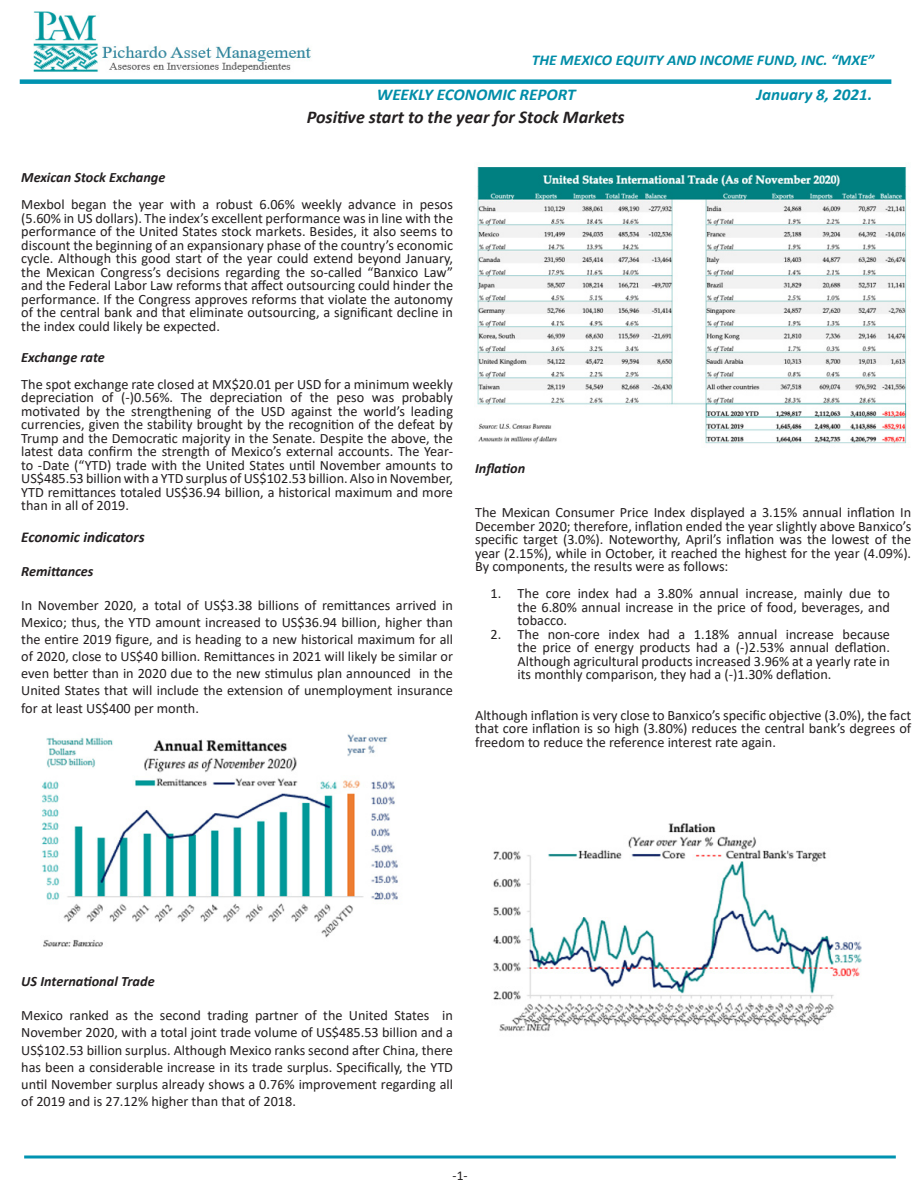
<style>
.page{position:relative;width:918px;height:1188px;background:#fff}
.page>*{position:absolute;margin:0;border:0;box-sizing:border-box;transform-origin:0 0}
.TITULO_DE_GRAFICAS{font:italic 700 18px "Calibri";color:#231f20}
.TITULO_DE_GRAFICAS-2{font:italic 700 16.5px "Calibri";color:#008da8}
.TITULO{font:italic 700 15px "Calibri";color:#008da8}
.TITULO_DE_TEXTO{font:italic 700 15px "Calibri";color:#231f20}
.TITULO_DE_TEXTO-2{font:14.25px/13.5px "Calibri";color:#231f20;text-align:justify}
.MXE{font:14.25px/13.5px "Calibri";color:#231f20;text-align:justify}
.TITULO_DE_TEXTO-3{font:italic 700 14.25px "Calibri";color:#231f20}
.TEXTO{font:13.5px "Calibri";color:#231f20}
</style>
<div class="page">
<div style="left:20px;top:79px;width:871px;height:5px;background:#0093b1"></div>
<hr style="left:24px;top:1155px;width:872px;height:3px;background:#0093b1">
<img style="left:33px;top:11px;width:278px;height:61px">
<img style="left:42px;top:734px;width:356px;height:213px">
<img style="left:477px;top:167px;width:430px;height:277px">
<img style="left:493px;top:823px;width:369px;height:208px">
<p class="TITULO" style="left:532px;top:50px;width:344px">THE MEXICO EQUITY AND INCOME FUND, INC. “MXE”</p>
<p class="TITULO_DE_GRAFICAS-2" style="left:377px;top:83px;width:200px">WEEKLY ECONOMIC REPORT</p>
<p class="TITULO_DE_GRAFICAS-2" style="left:757px;top:83px;width:117px">January 8, 2021.</p>
<p class="TITULO_DE_GRAFICAS" style="left:307px;top:105px;width:319px">Positive start to the year for Stock Markets</p>
<p class="TITULO_DE_TEXTO-3" style="left:21px;top:168px;width:146px">Mexican Stock Exchange</p>
<p class="TITULO_DE_TEXTO-2" style="left:21px;top:198px;width:433px">Mexbol began the year with a robust 6.06% weekly advance in pesos (5.60% in US dollars). The index’s excellent performance was in line with the performance of the United States stock markets. Besides, it also seems to discount the beginning of an expansionary phase of the country’s economic cycle. Although this good start of the year could extend beyond January, the Mexican Congress’s decisions regarding the so-called “Banxico Law” and the Federal Labor Law reforms that affect outsourcing could hinder the performance. If the Congress approves reforms that violate the autonomy of the central bank and that eliminate outsourcing, a significant decline in the index could likely be expected.</p>
<p class="TITULO_DE_TEXTO-3" style="left:21px;top:347px;width:85px">Exchange rate</p>
<p class="TITULO_DE_TEXTO-2" style="left:21px;top:377px;width:433px">The spot exchange rate closed at MX$20.01 per USD for a minimum weekly depreciation of (-)0.56%. The depreciation of the peso was probably motivated by the strengthening of the USD against the world’s leading currencies, given the stability brought by the recognition of the defeat by Trump and the Democratic majority in the Senate. Despite the above, the latest data confirm the strength of Mexico’s external accounts. The Year&shy;to -Date (“YTD) trade with the United States until November amounts to US$485.53 billion with a YTD surplus of US$102.53 billion. Also in November, YTD remittances totaled US$36.94 billion, a historical maximum and more than in all of 2019.</p>
<p class="TITULO_DE_TEXTO" style="left:21px;top:526px;width:125px">Economic indicators</p>
<p class="TITULO_DE_TEXTO-3" style="left:21px;top:561px;width:74px">Remittances</p>
<p class="TITULO_DE_TEXTO-2" style="left:21px;top:596px;width:433px;line-height:17.1px">In November 2020, a total of US$3.38 billions of remittances arrived in Mexico; thus, the YTD amount increased to US$36.94 billion, higher than the entire 2019 figure, and is heading to a new historical maximum for all of 2020, close to US$40 billion. Remittances in 2021 will likely be similar or even better than in 2020 due to the new stimulus plan announced in the United States that will include the extension of unemployment insurance for at least US$400 per month.</p>
<p class="TITULO_DE_TEXTO-3" style="left:475px;top:458px;width:52px">Inflation</p>
<p class="TITULO_DE_TEXTO-2" style="left:475px;top:506px;width:438px">The Mexican Consumer Price Index displayed a 3.15% annual inflation In December 2020; therefore, inflation ended the year slightly above Banxico’s specific target (3.0%). Noteworthy, April’s inflation was the lowest of the year (2.15%), while in October, it reached the highest for the year (4.09%).<br>By components, the results were as follows:</p>
<p class="MXE" style="left:518px;top:587px;width:374px">The core index had a 3.80% annual increase, mainly due to the 6.80% annual increase in the price of food, beverages, and tobacco.</p>
<p class="MXE" style="left:518px;top:627px;width:374px">The non-core index had a 1.18% annual increase because the price of energy products had a (-)2.53% annual deflation.<br>Although agricultural products increased 3.96% at a yearly rate in its monthly comparison, they had a (-)1.30% deflation.</p>
<p class="TITULO_DE_TEXTO-2" style="left:475px;top:708px;width:438px">Although inflation is very close to Banxico’s specific objective (3.0%), the fact that core inflation is so high (3.80%) reduces the central bank’s degrees of freedom to reduce the reference interest rate again.</p>
<p class="TITULO_DE_TEXTO-2" style="left:491px;top:587px;width:12px">1.</p>
<p class="TITULO_DE_TEXTO-2" style="left:491px;top:627px;width:12px">2.</p>
<p class="TITULO_DE_TEXTO-3" style="left:21px;top:971px;width:135px">US International Trade</p>
<p class="TITULO_DE_TEXTO-2" style="left:21px;top:1007px;width:433px;line-height:17.1px">Mexico ranked as the second trading partner of the United States in November 2020, with a total joint trade volume of US$485.53 billion and a US$102.53 billion surplus. Although Mexico ranks second after China, there has been a considerable increase in its trade surplus. Specifically, the YTD until November surplus already shows a 0.76% improvement regarding all of 2019 and is 27.12% higher than that of 2018.</p>
<p class="TEXTO" style="left:453px;top:1166px;width:17px">-1-</p>
</div>
